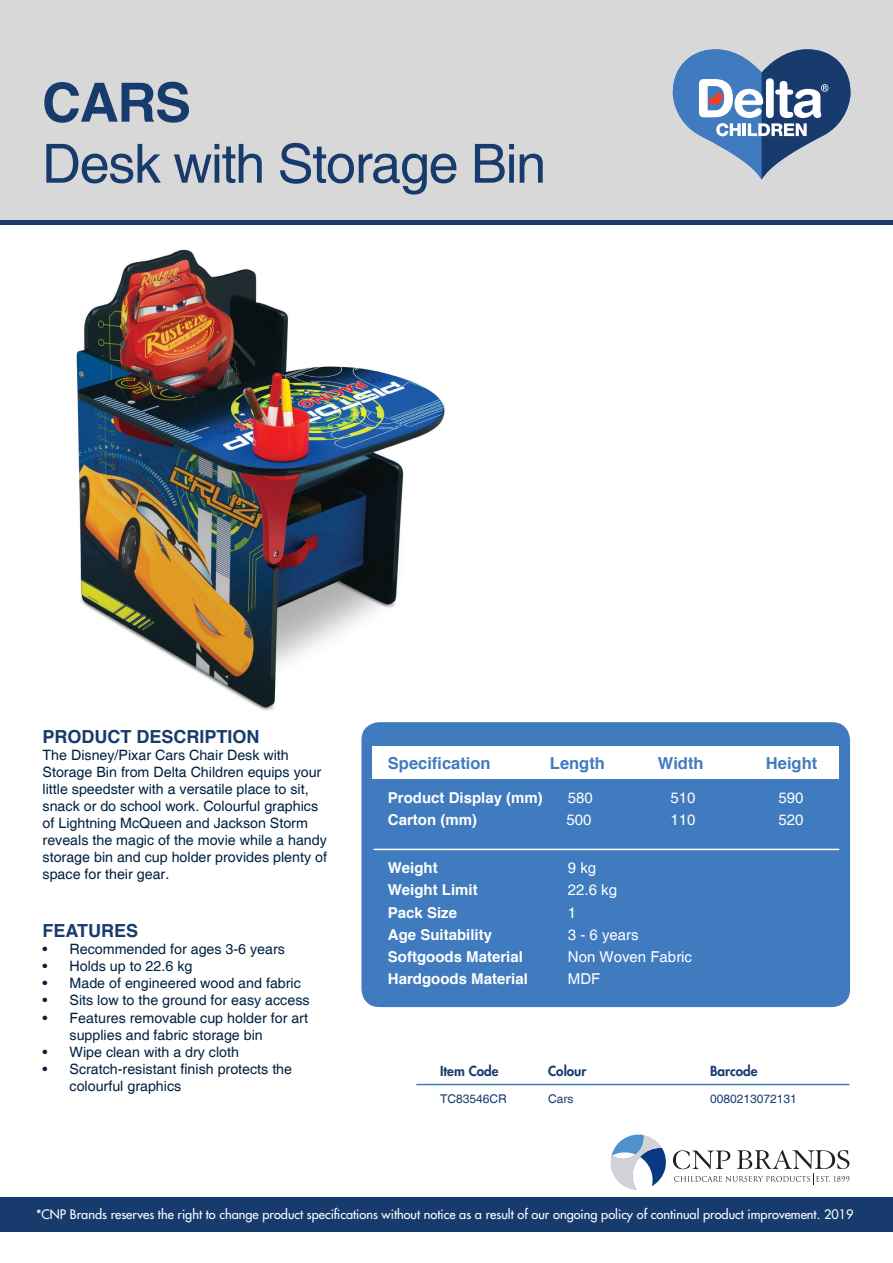
<style>
.page{position:relative;width:893px;height:1263px;background:#fff}
.page>*{position:absolute;margin:0;border:0;box-sizing:border-box;transform-origin:0 0}
.t1{font:54px "Helvetica";letter-spacing:-.025em;color:#183b6e}
.t2{font:700 54px "Helvetica";color:#183b6e}
.t3{font:700 18px "Helvetica";color:#183b6e}
.t4{font:700 16.5px "Helvetica";color:#407bbf}
.t5{font:700 15px "Helvetica";color:#fff}
.t6{font:15px "Helvetica";color:#fff}
.t7{font:14.25px/17.1px "Helvetica";color:#002140}
.t8{font:800 13.5px "Futura Std";color:#183b6e}
.t9{font:500 12.75px "Futura Std";color:#fff}
.t10{font:12px "Helvetica";color:#183b6e}
</style>
<div class="page">
<img style="left:76px;top:249px;width:369px;height:487px">
<div style="left:361px;top:722px;width:489px;height:285px;background:#407bbf;border-radius:18px"></div>
<div style="left:0;top:0;width:893px;height:221px;background:#d8d8d8"></div>
<hr style="left:416px;top:1084px;width:433px;height:1px;background:#407bbf">
<div style="left:372px;top:747px;width:467px;height:32px;background:#fff"></div>
<hr style="left:374px;top:849px;width:465px;height:1px;background:#fff">
<div style="left:0;top:1198px;width:893px;height:34px;background:#183b6e"></div>
<svg style="left:611px;top:1134px;width:55px;height:56px"></svg>
<svg style="left:673px;top:1150px;width:176px;height:34px"></svg>
<svg style="left:673px;top:49px;width:177px;height:131px"></svg>
<hr style="left:0;top:221px;width:893px;height:4px;background:#183b6e">
<h1 class="t2" style="left:42px;top:59px;width:150px">CARS</h1>
<h1 class="t1" style="left:42px;top:132px;width:506px">Desk with Storage Bin</h1>
<p class="t3" style="left:43px;top:722px;width:219px">PRODUCT DESCRIPTION</p>
<p class="t7" style="left:43px;top:747px;width:286px">The Disney/Pixar Cars Chair Desk with Storage Bin from Delta Children equips your little speedster with a versatile place to sit, snack or do school work. Colourful graphics of Lightning McQueen and Jackson Storm reveals the magic of the movie while a handy storage bin and cup holder provides plenty of space for their gear.</p>
<p class="t3" style="left:43px;top:916px;width:97px">FEATURES</p>
<p class="t7" style="left:43px;top:941px;width:244px">• Recommended for ages 3-6 years</p>
<p class="t7" style="left:43px;top:958px;width:151px">• Holds up to 22.6 kg</p>
<p class="t7" style="left:43px;top:975px;width:260px">• Made of engineered wood and fabric</p>
<p class="t7" style="left:43px;top:992px;width:268px">• Sits low to the ground for easy access</p>
<p class="t7" style="left:70px;top:1009px;width:240px;text-indent:-27px">• Features removable cup holder for art supplies and fabric storage bin</p>
<p class="t7" style="left:43px;top:1044px;width:198px">• Wipe clean with a dry cloth</p>
<p class="t7" style="left:70px;top:1061px;width:224px;text-indent:-27px">• Scratch-resistant finish protects the colourful graphics</p>
<p class="t4" style="left:388px;top:750px;width:104px">Specification</p>
<p class="t4" style="left:550px;top:750px;width:56px">Length</p>
<p class="t4" style="left:658px;top:750px;width:47px">Width</p>
<p class="t4" style="left:766px;top:750px;width:53px">Height</p>
<p class="t5" style="left:388px;top:786px;width:157px">Product Display (mm)</p>
<p class="t6" style="left:568px;top:789px;width:27px">580</p>
<p class="t6" style="left:670px;top:789px;width:27px">510</p>
<p class="t6" style="left:778px;top:789px;width:27px">590</p>
<p class="t5" style="left:388px;top:808px;width:91px">Carton (mm)</p>
<p class="t6" style="left:567px;top:811px;width:27px">500</p>
<p class="t6" style="left:670px;top:811px;width:27px">110</p>
<p class="t6" style="left:778px;top:811px;width:27px">520</p>
<p class="t5" style="left:388px;top:856px;width:51px">Weight</p>
<p class="t6" style="left:568px;top:859px;width:30px">9 kg</p>
<p class="t5" style="left:388px;top:878px;width:91px">Weight Limit</p>
<p class="t6" style="left:568px;top:881px;width:51px">22.6 kg</p>
<p class="t5" style="left:388px;top:900px;width:71px">Pack Size</p>
<p class="t6" style="left:568px;top:904px;width:10px">1</p>
<p class="t5" style="left:388px;top:922px;width:106px">Age Suitability</p>
<p class="t6" style="left:568px;top:926px;width:72px">3 - 6 years</p>
<p class="t5" style="left:388px;top:945px;width:137px">Softgoods Material</p>
<p class="t6" style="left:568px;top:948px;width:126px">Non Woven Fabric</p>
<p class="t5" style="left:388px;top:967px;width:142px">Hardgoods Material</p>
<p class="t6" style="left:568px;top:970px;width:34px">MDF</p>
<p class="t8" style="left:440px;top:1063px;width:60px">Item Code</p>
<p class="t8" style="left:548px;top:1063px;width:40px">Colour</p>
<p class="t8" style="left:710px;top:1063px;width:49px">Barcode</p>
<p class="t10" style="left:440px;top:1092px;width:68px">TC83546CR</p>
<p class="t10" style="left:548px;top:1092px;width:27px">Cars</p>
<p class="t10" style="left:710px;top:1092px;width:88px">0080213072131</p>
<p class="t9" style="left:36px;top:1206px;width:819px">*CNP Brands reserves the right to change product specifications without notice as a result of our ongoing policy of continual product improvement. 2019</p>
</div>
